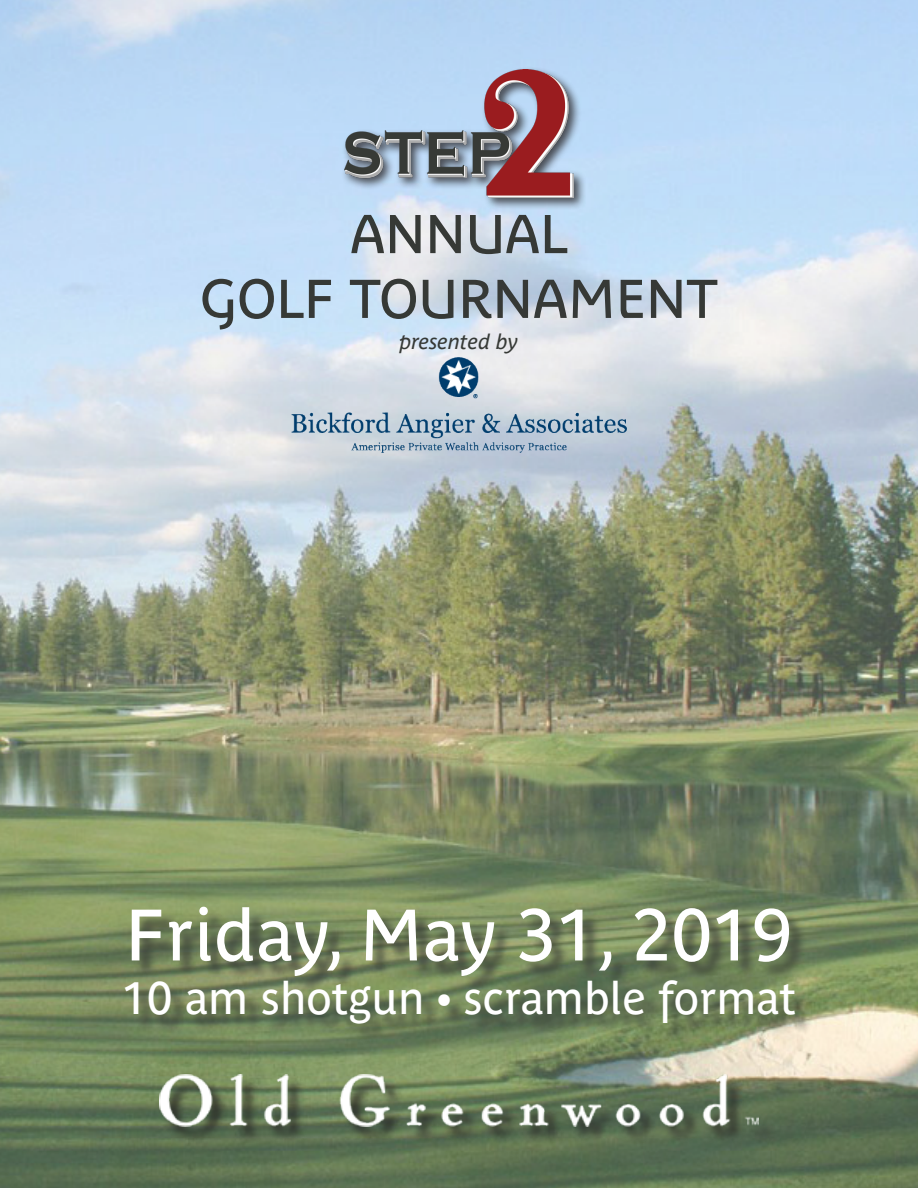
<style>
.page{position:relative;width:918px;height:1188px;background:#fff}
.page>*{position:absolute;margin:0;border:0;box-sizing:border-box;transform-origin:0 0}
.t1{font:72px "Parisine Plus Std";color:#fff}
.t2{font:54px "Parisine Plus Std";color:#363936}
.t3{font:45px "Parisine Plus Std";color:#fff}
.t4{font:italic 21px "Parisine Plus Std";color:#363936}
</style>
<div class="page">
<img style="left:0;top:0;width:918px;height:1188px">
<div style="left:342px;top:66px;width:245px;height:144px;background:#231f20;opacity:.75"></div>
<img style="left:344px;top:69px;width:230px;height:128px">
<div style="left:160px;top:1076px;width:616px;height:68px;background:#231f20;opacity:.75"></div>
<img style="left:159px;top:1074px;width:600px;height:52px">
<div style="left:128px;top:909px;width:685px;height:134px;background:#373a36;opacity:.75"></div>
<img style="left:292px;top:357px;width:334px;height:96px">
<p class="t2" style="left:350px;top:203px;width:219px">ANNUAL</p>
<p class="t2" style="left:200px;top:268px;width:519px">GOLF TOURNAMENT</p>
<p class="t4" style="left:400px;top:330px;width:120px">presented by</p>
<p class="t1" style="left:125px;top:894px;width:669px">Friday, May 31, 2019</p>
<p class="t3" style="left:122px;top:973px;width:675px">10 am shotgun • scramble format</p>
</div>
